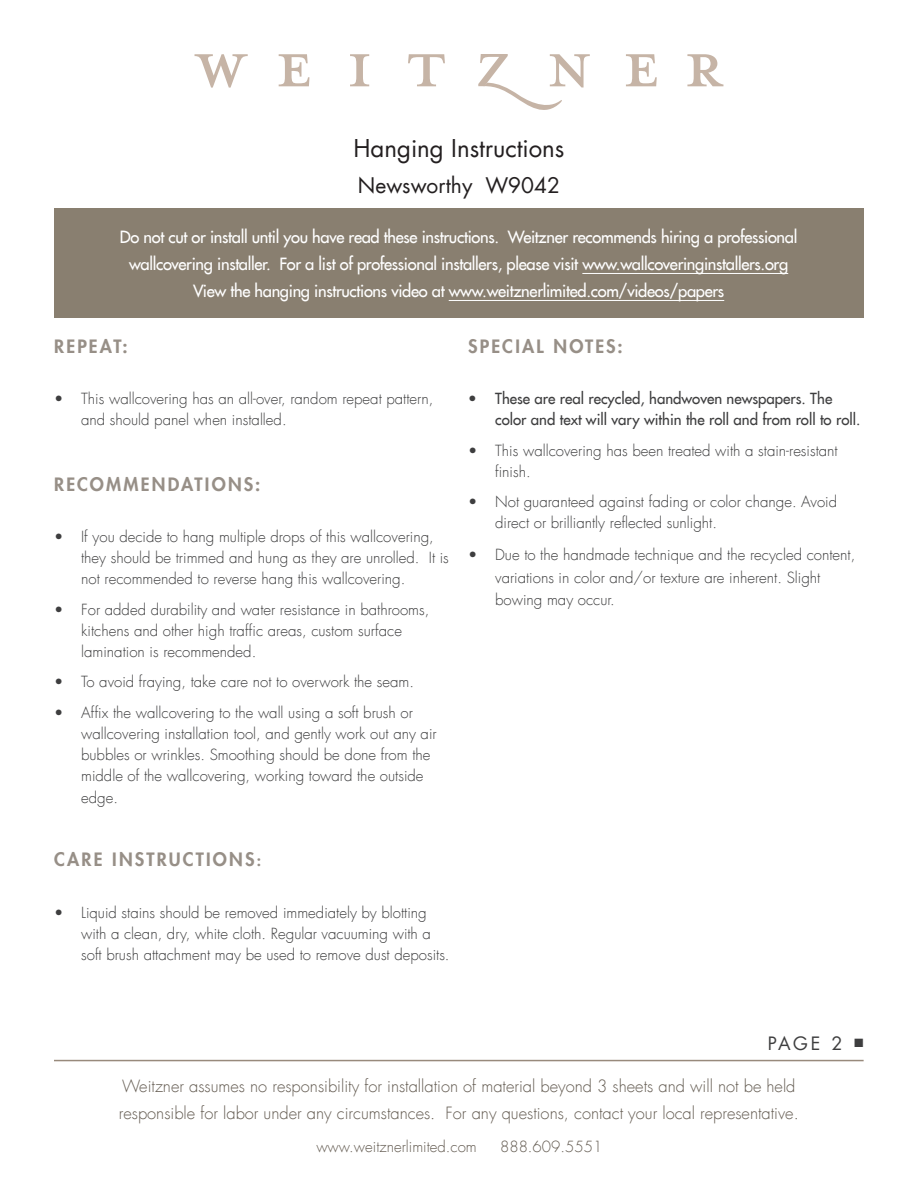
<style>
.page{position:relative;width:918px;height:1188px;background:#fff}
.page>*{position:absolute;margin:0;border:0;box-sizing:border-box;transform-origin:0 0}
.t1{font:24px "Futura LT";color:#231f20}
.t2{font:21px "Futura LT";color:#231f20}
.t3{font:800 18px "Futura LT";letter-spacing:.12em;color:#978f87}
.t4{font:18px "Futura LT";color:#3e3e3f}
.t5{font:16.5px/27px "Futura LT";letter-spacing:-.02em;color:#fff;text-align:center}
.t6{font:300 16.5px/27px "Futura LT";color:#645c52}
.t7{font:300 15px/21px "Futura LT";color:#3e3e3f}
.t8{font:15px/21px "Futura LT";color:#3e3e3f}
.t9{font:300 15px "Futura LT";color:#645c52}
.s1{font-size:15px}
</style>
<div class="page">
<div style="left:54px;top:208px;width:809px;height:110px;background:#897f70"></div>
<hr style="left:582px;top:273px;width:206px;height:1px;background:#fff">
<hr style="left:449px;top:300px;width:275px;height:1px;background:#fff">
<svg style="left:195px;top:54px;width:53px;height:34px"></svg>
<svg style="left:279px;top:54px;width:30px;height:32px"></svg>
<svg style="left:350px;top:54px;width:19px;height:32px"></svg>
<svg style="left:408px;top:54px;width:37px;height:32px"></svg>
<svg style="left:626px;top:54px;width:31px;height:32px"></svg>
<svg style="left:687px;top:54px;width:36px;height:32px"></svg>
<svg style="left:478px;top:54px;width:112px;height:56px"></svg>
<hr style="left:54px;top:1060px;width:810px;height:1px;background:#988a7c">
<h1 class="t1" style="left:353px;top:133px;width:213px">Hanging Instructions</h1>
<h2 class="t2" style="left:358px;top:172px;width:204px">Newsworthy W9042</h2>
<p class="t5" style="left:120px;top:224px;width:679px">Do not cut or install until you have read these instructions. Weitzner recommends hiring a professional wallcovering installer. For a list of professional installers, please visit www.wallcoveringinstallers.org<br>View the hanging instructions video at www.weitznerlimited.com/videos/papers</p>
<p class="t3" style="left:54px;top:334px;width:75px">REPEAT:</p>
<p class="t7" style="left:81px;top:389px;width:354px;text-indent:-27px">• This wallcovering has an all-over, random repeat pattern, and should panel when installed.</p>
<p class="t3" style="left:54px;top:472px;width:208px">RECOMMENDATIONS:</p>
<p class="t7" style="left:81px;top:527px;width:369px;text-indent:-27px">• If you decide to hang multiple drops of this wallcovering, they should be trimmed and hung as they are unrolled. It is not recommended to reverse hang this wallcovering.</p>
<p class="t7" style="left:81px;top:599px;width:350px;text-indent:-27px">• For added durability and water resistance in bathrooms, kitchens and other high traffic areas, custom surface lamination is recommended.</p>
<p class="t7" style="left:54px;top:672px;width:361px">• To avoid fraying, take care not to overwork the seam.</p>
<p class="t7" style="left:81px;top:702px;width:357px;text-indent:-27px">• Affix the wallcovering to the wall using a soft brush or wallcovering installation tool, and gently work out any air bubbles or wrinkles. Smoothing should be done from the middle of the wallcovering, working toward the outside</p>
<p class="t7" style="left:81px;top:788px;width:38px">edge.</p>
<p class="t3" style="left:54px;top:848px;width:208px">CARE INSTRUCTIONS<span class="s1">:</span></p>
<p class="t7" style="left:81px;top:902px;width:370px;text-indent:-27px">• Liquid stains should be removed immediately by blotting with a clean, dry, white cloth. Regular vacuuming with a soft brush attachment may be used to remove dust deposits.</p>
<p class="t3" style="left:468px;top:334px;width:156px">SPECIAL NOTES:</p>
<p class="t8" style="left:495px;top:388px;width:367px;text-indent:-27px">• These are real recycled, handwoven newspapers. The color and text will vary within the roll and from roll to roll.</p>
<p class="t7" style="left:495px;top:440px;width:344px;text-indent:-27px">• This wallcovering has been treated with a stain-resistant finish.</p>
<p class="t7" style="left:495px;top:492px;width:344px;text-indent:-27px">• Not guaranteed against fading or color change. Avoid direct or brilliantly reflected sunlight.</p>
<p class="t7" style="left:495px;top:544px;width:362px;line-height:22.5px;text-indent:-27px">• Due to the handmade technique and the recycled content, variations in color and/or texture are inherent. Slight bowing may occur.</p>
<p class="t4" style="left:768px;top:1032px;width:98px">PAGE 2 <sup>■</sup></p>
<p class="t6" style="left:119px;top:1073px;width:681px">Weitzner assumes no responsibility for installation of material beyond 3 sheets and will not be held responsible for labor under any circumstances. For any questions, contact your local representative.</p>
<p class="t9" style="left:316px;top:1137px;width:162px">www.weitznerlimited.com</p>
<p class="t9" style="left:500px;top:1137px;width:104px">888.609.5551</p>
</div>
